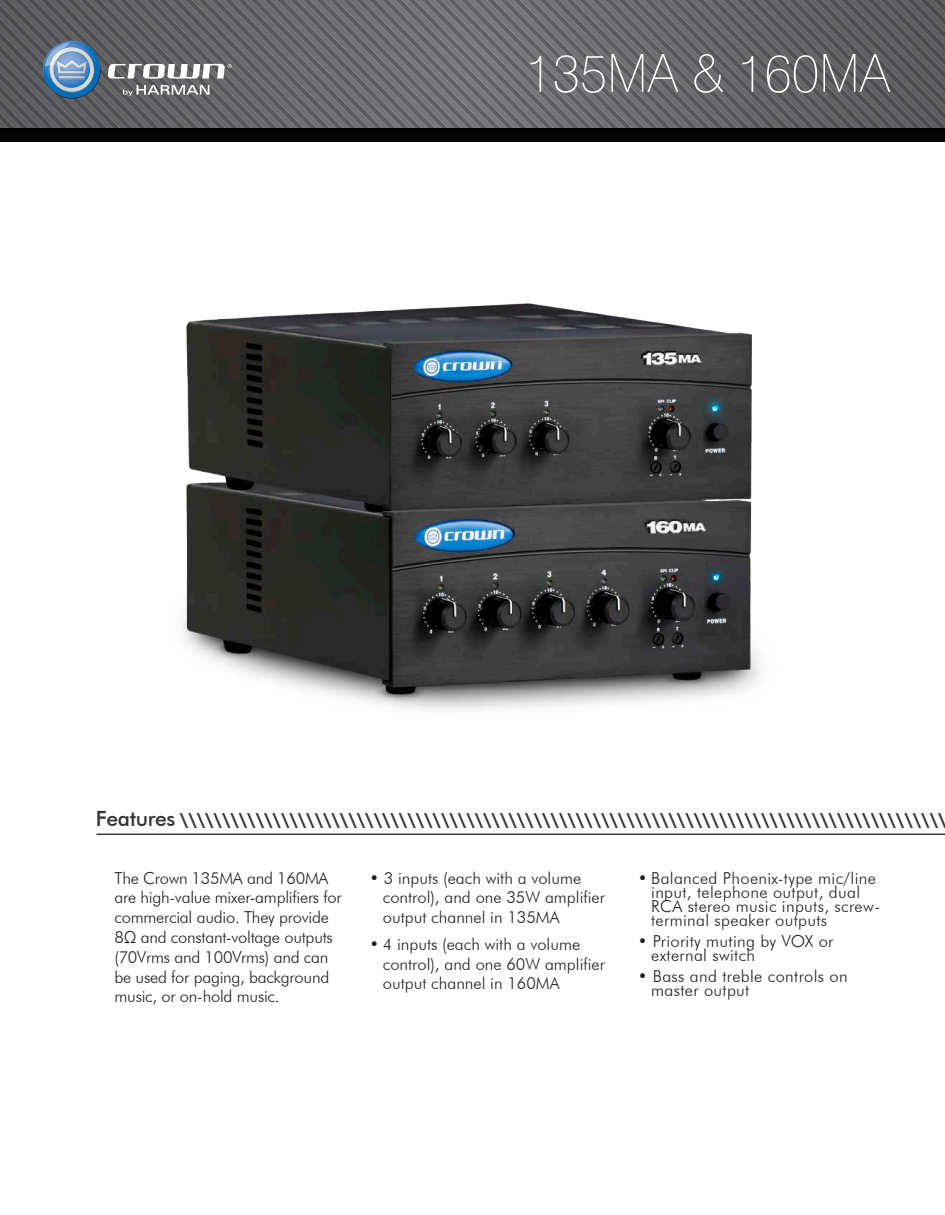
<style>
.page{position:relative;width:945px;height:1215px;background:#fff}
.page>*{position:absolute;margin:0;border:0;box-sizing:border-box;transform-origin:0 0}
.t1{font:100 52.5px "Swiss 721 BT";color:#fff}
.t2{font:900 18px "Futura BT";color:#363536}
.t3{font:300 16.5px/19.8px "Futura BT";color:#231f20}
.t4{font:300 16.5px/14.1px "Futura BT";letter-spacing:.02em;color:#231f20}
.s1{font-weight:500;font-size:21px}
</style>
<div class="page">
<div style="left:0;top:128px;width:945px;height:14px;background:#000"></div>
<svg style="left:0;top:0;width:945px;height:128px;background:#65666a"></svg>
<img style="left:183px;top:303px;width:577px;height:408px">
<hr style="left:97px;top:834px;width:848px;height:1px;background:#363536">
<h1 class="t1" style="left:525px;top:41px;width:366px">135MA &amp; 160MA</h1>
<p class="t2" style="left:96px;top:809px;width:852px"><span class="s1">Features</span> \\\\\\\\\\\\\\\\\\\\\\\\\\\\\\\\\\\\\\\\\\\\\\\\\\\\\\\\\\\\\\\\\\\\\\\\\\\\\\\\\\\\\\\\\\\</p>
<p class="t3" style="left:114px;top:868px;width:229px">The Crown 135MA and 160MA are high-value mixer-amplifiers for commercial audio. They provide<br>8Ω and constant-voltage outputs (70Vrms and 100Vrms) and can be used for paging, background music, or on-hold music.</p>
<p class="t3" style="left:383px;top:868px;width:224px;text-indent:-13px">• 3 inputs (each with a volume control), and one 35W amplifier output channel in 135MA</p>
<p class="t3" style="left:383px;top:934px;width:224px;text-indent:-13px">• 4 inputs (each with a volume control), and one 60W amplifier output channel in 160MA</p>
<p class="t4" style="left:651px;top:871px;width:230px;text-indent:-13px">• Balanced Phoenix-type mic/line input, telephone output, dual<br>RCA stereo music inputs, screw&shy;terminal speaker outputs</p>
<p class="t4" style="left:651px;top:934px;width:184px;text-indent:-13px">• Priority muting by VOX or external switch</p>
<p class="t4" style="left:651px;top:969px;width:198px;text-indent:-13px">• Bass and treble controls on master output</p>
</div>
